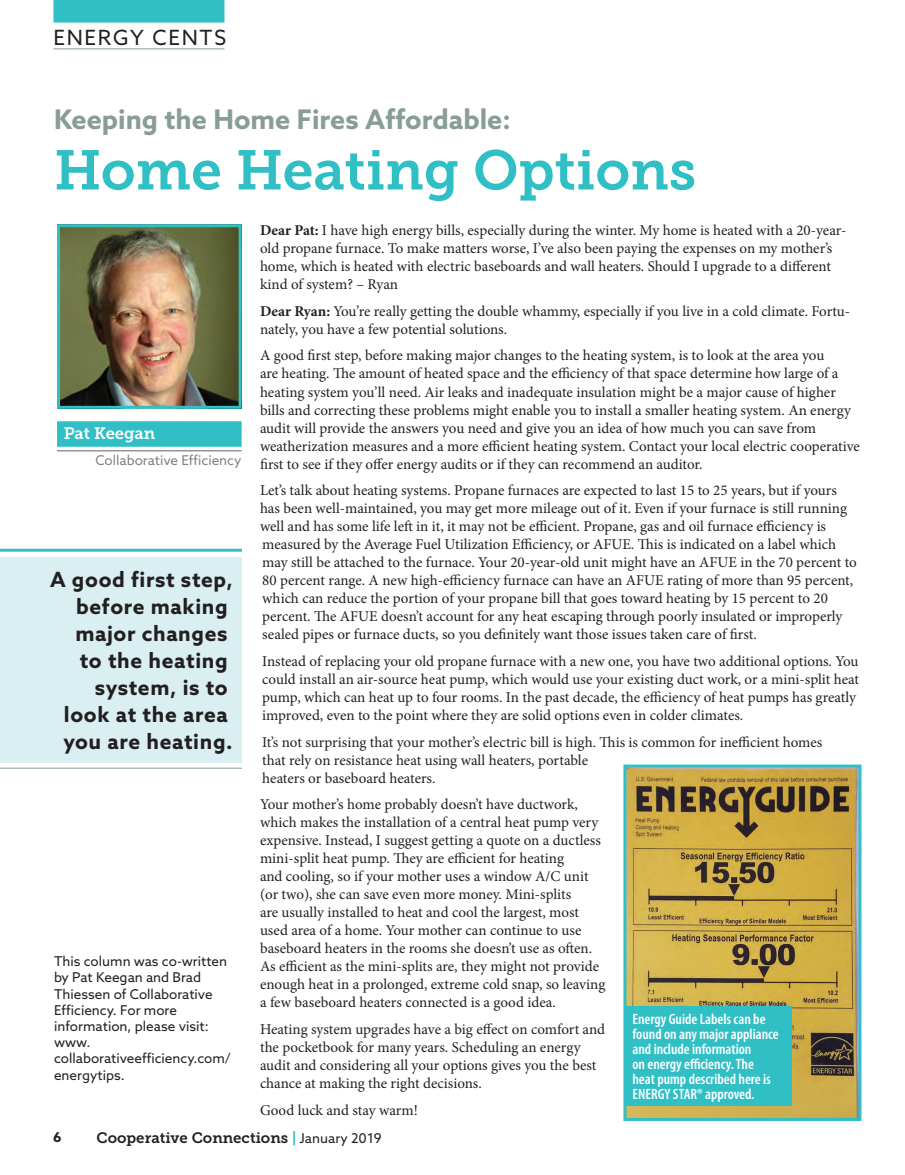
<style>
.page{position:relative;width:905px;height:1175px;background:#fff}
.page>*{position:absolute;margin:0;border:0;box-sizing:border-box;transform-origin:0 0}
.t1{font:55.5px "Museo Slab 700";color:#30bfc4}
.t2{font:700 27px "Azo Sans";color:#899d97}
.t3{font:700 21px/27px "Azo Sans";letter-spacing:.03em;color:#231f20;text-align:right}
.t4{font:21px "Azo Sans";letter-spacing:.08em;color:#231f20}
.t5{font:16.5px "Museo Slab 700";color:#fff}
.t6{font:15px/18px "Minion Pro";letter-spacing:-.005em;color:#231f20}
.t7{font:600 condensed 15px/15px "Myriad Pro";color:#fff}
.t8{font:15px "Museo Slab 700";color:#231f20}
.t9{font:13.5px/16.2px "Azo Sans";color:#231f20}
.t10{font:13.5px "Azo Sans";color:#808285}
.t11{font:700 13.5px "Azo Sans";color:#231f20}
.s1{font-weight:700}
.s2{color:#30bfc4}
.s3{font-family:"Azo Sans";font-size:13.5px}
</style>
<div class="page">
<div style="left:0;top:556px;width:242px;height:206px;background:#d9eff1"></div>
<hr style="left:0;top:548px;width:242px;height:3px;background:#30bfc4">
<hr style="left:0;top:767px;width:242px;height:1px;background:#899d97">
<img style="left:61px;top:228px;width:177px;height:177px">
<div style="left:57px;top:224px;width:185px;height:185px;border:3px solid #30bfc4"></div>
<div style="left:57px;top:421px;width:185px;height:26px;background:#30bfc4"></div>
<hr style="left:57px;top:450px;width:185px;height:1px;background:#939598">
<img style="left:627px;top:768px;width:230px;height:348px">
<div style="left:623px;top:764px;width:238px;height:356px;border:3px solid #30bfc4"></div>
<div style="left:625px;top:1006px;width:166px;height:100px;background:#30bfc4"></div>
<div style="left:53px;top:0;width:171px;height:23px;background:#30bfc4"></div>
<hr style="left:53px;top:48px;width:171px;height:1px;background:#899d97">
<h3 class="t4" style="left:53px;top:24px;width:174px">ENERGY CENTS</h3>
<h2 class="t2" style="left:54px;top:102px;width:458px">Keeping the Home Fires Affordable:</h2>
<h1 class="t1" style="left:54px;top:139px;width:643px">Home Heating Options</h1>
<p class="t5" style="left:64px;top:424px;width:93px">Pat Keegan</p>
<p class="t10" style="left:95px;top:451px;width:148px">Collaborative Efficiency</p>
<h3 class="t3" style="left:50px;top:565px;width:184px">A good first step, before making major changes<br>to the heating system, is to look at the area you are heating.</h3>
<p class="t9" style="left:54px;top:953px;width:178px">This column was co-written by Pat Keegan and Brad<br>Thiessen of Collaborative<br>Efficiency. For more information, please visit: www. collaborativeefficiency.com/ energytips.</p>
<p class="t6" style="left:260px;top:221px;width:588px"><span class="s1">Dear Pat:</span> I have high energy bills, especially during the winter. My home is heated with a 20-year&shy;old propane furnace. To make matters worse, I’ve also been paying the expenses on my mother’s home, which is heated with electric baseboards and wall heaters. Should I upgrade to a different kind of system? – Ryan</p>
<p class="t6" style="left:260px;top:302px;width:591px"><span class="s1">Dear Ryan:</span> You’re really getting the double whammy, especially if you live in a cold climate. Fortu&shy;nately, you have a few potential solutions.</p>
<p class="t6" style="left:260px;top:347px;width:601px">A good first step, before making major changes to the heating system, is to look at the area you<br>are heating. The amount of heated space and the efficiency of that space determine how large of a heating system you’ll need. Air leaks and inadequate insulation might be a major cause of higher bills and correcting these problems might enable you to install a smaller heating system. An energy audit will provide the answers you need and give you an idea of how much you can save from weatherization measures and a more efficient heating system. Contact your local electric cooperative first to see if they offer energy audits or if they can recommend an auditor.</p>
<p class="t6" style="left:260px;top:481px;width:598px">Let’s talk about heating systems. Propane furnaces are expected to last 15 to 25 years, but if yours has been well-maintained, you may get more mileage out of it. Even if your furnace is still running well and has some life left in it, it may not be efficient. Propane, gas and oil furnace efficiency is measured by the Average Fuel Utilization Efficiency, or AFUE. This is indicated on a label which may still be attached to the furnace. Your 20-year-old unit might have an AFUE in the 70 percent to 80 percent range. A new high-efficiency furnace can have an AFUE rating of more than 95 percent, which can reduce the portion of your propane bill that goes toward heating by 15 percent to 20 percent. The AFUE doesn’t account for any heat escaping through poorly insulated or improperly sealed pipes or furnace ducts, so you definitely want those issues taken care of first.</p>
<p class="t6" style="left:262px;top:652px;width:598px">Instead of replacing your old propane furnace with a new one, you have two additional options. You could install an air-source heat pump, which would use your existing duct work, or a mini-split heat pump, which can heat up to four rooms. In the past decade, the efficiency of heat pumps has greatly improved, even to the point where they are solid options even in colder climates.</p>
<p class="t6" style="left:262px;top:733px;width:561px">It’s not surprising that your mother’s electric bill is high. This is common for inefficient homes that rely on resistance heat using wall heaters, portable<br>heaters or baseboard heaters.</p>
<p class="t6" style="left:260px;top:795px;width:347px">Your mother’s home probably doesn’t have ductwork, which makes the installation of a central heat pump very expensive. Instead, I suggest getting a quote on a ductless mini-split heat pump. They are efficient for heating<br>and cooling, so if your mother uses a window A/C unit (or two), she can save even more money. Mini-splits<br>are usually installed to heat and cool the largest, most used area of a home. Your mother can continue to use baseboard heaters in the rooms she doesn’t use as often.<br>As efficient as the mini-splits are, they might not provide enough heat in a prolonged, extreme cold snap, so leaving a few baseboard heaters connected is a good idea.</p>
<p class="t6" style="left:260px;top:1020px;width:346px">Heating system upgrades have a big effect on comfort and the pocketbook for many years. Scheduling an energy audit and considering all your options gives you the best chance at making the right decisions.</p>
<p class="t6" style="left:260px;top:1100px;width:159px">Good luck and stay warm!</p>
<p class="t7" style="left:632px;top:1012px;width:148px">Energy Guide Labels can be found on any major appliance and include information<br>on energy efficiency. The heat pump described here is<br>ENERGY STAR® approved.</p>
<p class="t11" style="left:53px;top:1128px;width:10px">6</p>
<p class="t8" style="left:96px;top:1129px;width:287px">Cooperative Connections <span class="s2">|</span> <span class="s3">January 2019</span></p>
</div>
